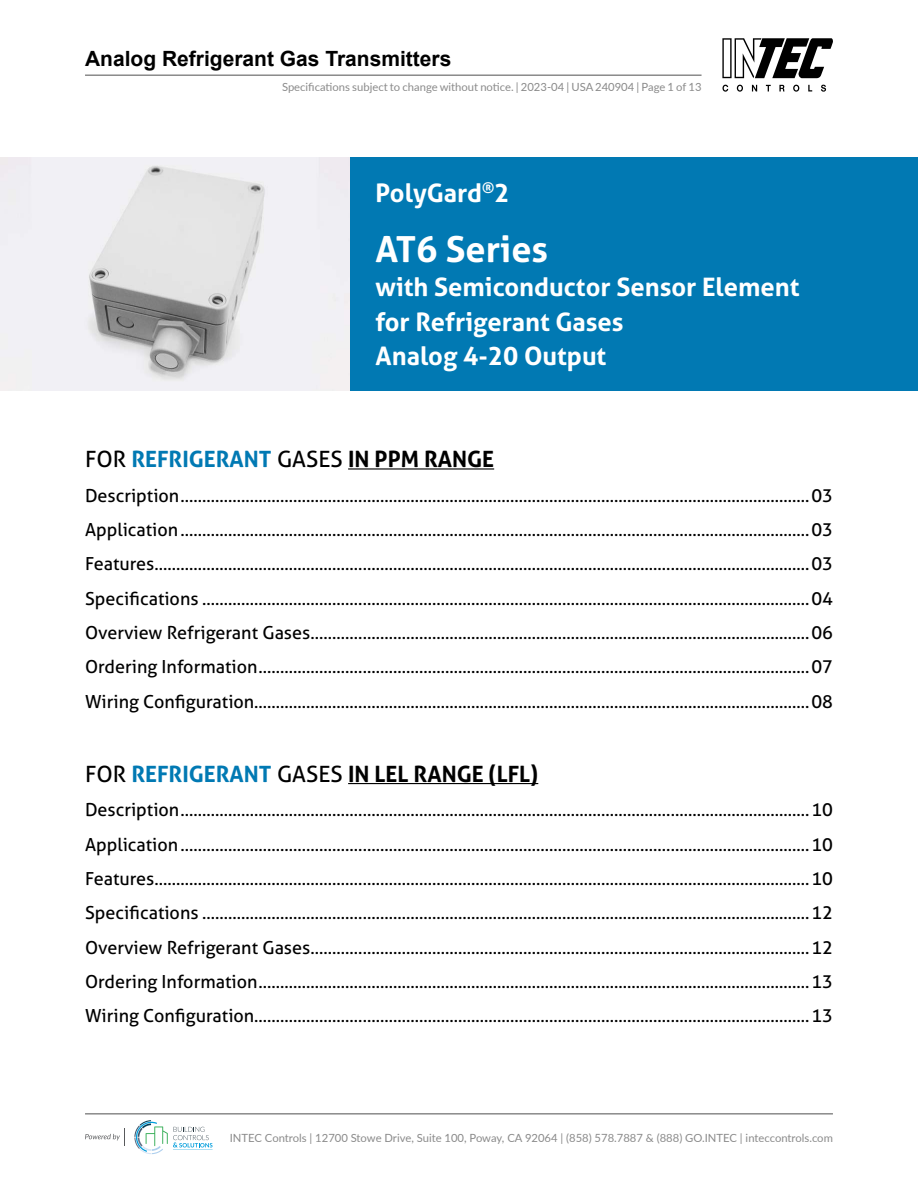
<style>
.page{position:relative;width:918px;height:1188px;background:#fff}
.page>*{position:absolute;margin:0;border:0;box-sizing:border-box;transform-origin:0 0}
.INTEC_P_Grep_Lato_8_5_auto{font:700 36px "Aller";color:#fff}
.INTEC_P_Grep_Lato_8_5_auto-2{font:700 25.5px/34.5px "Aller";color:#fff}
.INTEC_P_Grep_Lato_8_5_auto-3{font:700 22.5px "Aller";color:#000}
.INTEC_P_Grep_Lato_8_5_auto-4{font:700 22.5px "Aller";color:#0179b3}
.t1{font:700 21px "Arial";color:#000}
.INTEC_P_Grep_Lato_8_5_auto-5{font:18px "Aller";color:#000}
.t2{font:11.25px "Lato";color:#8a8a8a}
.s1{font-weight:400;color:#000}
.s2{color:#000}
.s3{font-weight:400}
.s4{color:#0179b3}
</style>
<div class="page">
<hr style="left:348px;top:468px;width:146px;height:2px;background:#000">
<hr style="left:348px;top:783px;width:190px;height:1px;background:#000">
<img style="left:0;top:157px;width:350px;height:234px">
<div style="left:350px;top:157px;width:568px;height:234px;background:#0179b3"></div>
<svg style="left:722px;top:85px;width:6px;height:7px"></svg>
<svg style="left:737px;top:85px;width:6px;height:7px"></svg>
<svg style="left:752px;top:85px;width:5px;height:6px"></svg>
<svg style="left:766px;top:85px;width:5px;height:6px"></svg>
<svg style="left:779px;top:85px;width:6px;height:6px"></svg>
<svg style="left:793px;top:85px;width:6px;height:7px"></svg>
<svg style="left:808px;top:85px;width:4px;height:6px"></svg>
<svg style="left:821px;top:85px;width:5px;height:7px"></svg>
<svg style="left:722px;top:38px;width:111px;height:40px"></svg>
<hr style="left:85px;top:74px;width:617px;height:2px;background:#8a8a8a">
<hr style="left:85px;top:1113px;width:748px;height:2px;background:#8a8a8a">
<svg style="left:134px;top:1120px;width:79px;height:34px"></svg>
<svg style="left:85px;top:1129px;width:40px;height:17px"></svg>
<p class="t1" style="left:85px;top:44px;width:368px">Analog Refrigerant Gas Transmitters</p>
<p class="t2" style="left:282px;top:79px;width:421px">Specifications subject to change without notice. | 2023-04 | USA 240904 | Page 1 of 13</p>
<p class="INTEC_P_Grep_Lato_8_5_auto-2" style="left:376px;top:175px;width:136px">PolyGard<sup>®</sup>2</p>
<p class="INTEC_P_Grep_Lato_8_5_auto" style="left:376px;top:227px;width:174px">AT6 Series</p>
<p class="INTEC_P_Grep_Lato_8_5_auto-2" style="left:376px;top:270px;width:426px">with Semiconductor Sensor Element for Refrigerant Gases<br>Analog 4-20 Output</p>
<p class="INTEC_P_Grep_Lato_8_5_auto-4" style="left:85px;top:445px;width:411px"><span class="s1">FOR</span> REFRIGERANT <span class="s1">GASES</span> <span class="s2">IN PPM RANGE</span></p>
<p class="INTEC_P_Grep_Lato_8_5_auto-5" style="left:85px;top:484px;width:749px">Description.................................................................................................................................................03</p>
<p class="INTEC_P_Grep_Lato_8_5_auto-5" style="left:85px;top:519px;width:749px">Application.................................................................................................................................................03</p>
<p class="INTEC_P_Grep_Lato_8_5_auto-5" style="left:85px;top:553px;width:749px">Features.......................................................................................................................................................03</p>
<p class="INTEC_P_Grep_Lato_8_5_auto-5" style="left:85px;top:587px;width:749px">Specifications ............................................................................................................................................04</p>
<p class="INTEC_P_Grep_Lato_8_5_auto-5" style="left:85px;top:622px;width:749px">Overview Refrigerant Gases...................................................................................................................06</p>
<p class="INTEC_P_Grep_Lato_8_5_auto-5" style="left:85px;top:656px;width:749px">Ordering Information...............................................................................................................................07</p>
<p class="INTEC_P_Grep_Lato_8_5_auto-5" style="left:85px;top:690px;width:749px">Wiring Configuration................................................................................................................................08</p>
<p class="INTEC_P_Grep_Lato_8_5_auto-3" style="left:85px;top:760px;width:455px"><span class="s3">FOR</span> <span class="s4">REFRIGERANT</span> <span class="s3">GASES</span> IN LEL RANGE (LFL)</p>
<p class="INTEC_P_Grep_Lato_8_5_auto-5" style="left:85px;top:799px;width:749px">Description.................................................................................................................................................10</p>
<p class="INTEC_P_Grep_Lato_8_5_auto-5" style="left:85px;top:833px;width:749px">Application.................................................................................................................................................10</p>
<p class="INTEC_P_Grep_Lato_8_5_auto-5" style="left:85px;top:868px;width:749px">Features.......................................................................................................................................................10</p>
<p class="INTEC_P_Grep_Lato_8_5_auto-5" style="left:85px;top:902px;width:749px">Specifications ............................................................................................................................................12</p>
<p class="INTEC_P_Grep_Lato_8_5_auto-5" style="left:85px;top:936px;width:749px">Overview Refrigerant Gases...................................................................................................................12</p>
<p class="INTEC_P_Grep_Lato_8_5_auto-5" style="left:85px;top:971px;width:749px">Ordering Information...............................................................................................................................13</p>
<p class="INTEC_P_Grep_Lato_8_5_auto-5" style="left:85px;top:1005px;width:749px">Wiring Configuration................................................................................................................................13</p>
<p class="t2" style="left:230px;top:1130px;width:605px">INTEC Controls | 12700 Stowe Drive, Suite 100, Poway, CA 92064 | (858) 578.7887 &amp; (888) GO.INTEC | inteccontrols.com</p>
</div>
